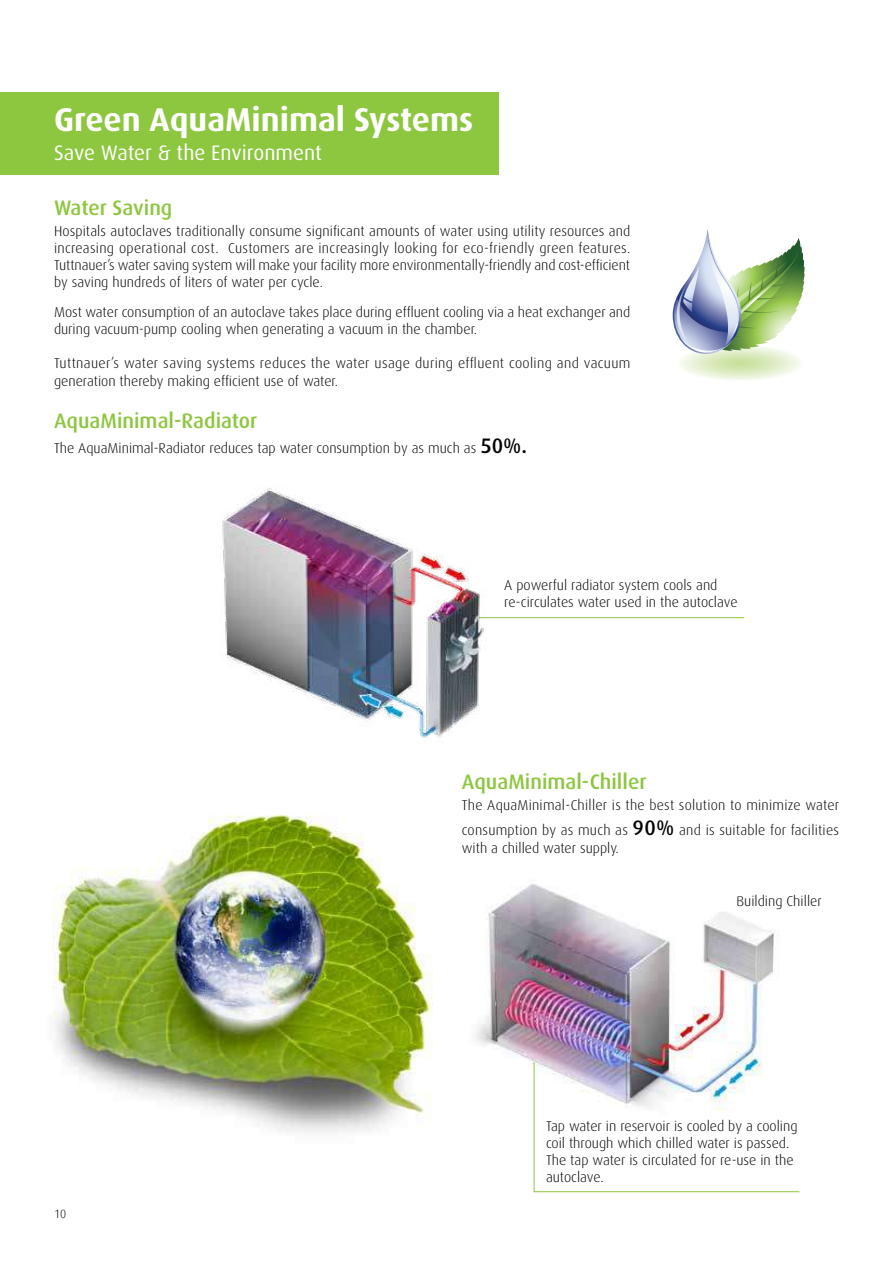
<style>
.page{position:relative;width:893px;height:1263px;background:#fff}
.page>*{position:absolute;margin:0;border:0;box-sizing:border-box;transform-origin:0 0}
.t1{font:700 33px "Dax";color:#fff}
.t2{font:500 21px "Dax";color:#8dc63f}
.t3{font:21px "Dax";color:#fff}
.t4{font:300 14.25px/17.1px "Dax";color:#000}
.t5{font:300 14.25px/17.1px "Dax";letter-spacing:.02em;color:#000}
.t6{font:300 12px "Dax";color:#000}
.s1{font-weight:500;font-size:21px}
</style>
<div class="page">
<img style="left:476px;top:884px;width:298px;height:288px">
<div style="left:0;top:92px;width:499px;height:83px;background:#8dc63f"></div>
<svg style="left:672px;top:229px;width:133px;height:151px"></svg>
<img style="left:52px;top:814px;width:381px;height:319px">
<hr style="left:452px;top:617px;width:292px;height:1px;background:#8dc63f">
<svg style="left:534px;top:1062px;width:266px;height:130px"></svg>
<img style="left:222px;top:488px;width:426px;height:250px">
<h1 class="t1" style="left:54px;top:101px;width:421px">Green AquaMinimal Systems</h1>
<h2 class="t3" style="left:54px;top:141px;width:269px">Save Water &amp; the Environment</h2>
<h2 class="t2" style="left:54px;top:196px;width:120px">Water Saving</h2>
<p class="t4" style="left:54px;top:223px;width:578px;text-align:justify">Hospitals autoclaves traditionally consume significant amounts of water using utility resources and increasing operational cost. Customers are increasingly looking for eco-friendly green features.<br>Tuttnauer’s water saving system will make your facility more environmentally-friendly and cost-efficient by saving hundreds of liters of water per cycle.</p>
<p class="t4" style="left:54px;top:304px;width:578px">Most water consumption of an autoclave takes place during effluent cooling via a heat exchanger and during vacuum-pump cooling when generating a vacuum in the chamber.</p>
<p class="t5" style="left:54px;top:355px;width:578px">Tuttnauer’s water saving systems reduces the water usage during effluent cooling and vacuum generation thereby making efficient use of water.</p>
<h2 class="t2" style="left:54px;top:409px;width:205px">AquaMinimal-Radiator</h2>
<p class="t4" style="left:54px;top:440px;width:475px">The AquaMinimal-Radiator reduces tap water consumption by as much as <span class="s1">50%.</span></p>
<p class="t4" style="left:504px;top:577px;width:235px">A powerful radiator system cools and re-circulates water used in the autoclave</p>
<h2 class="t2" style="left:462px;top:770px;width:186px">AquaMinimal-Chiller</h2>
<p class="t4" style="left:462px;top:793px;width:379px;line-height:25.2px">The AquaMinimal-Chiller is the best solution to minimize water consumption by as much as <span class="s1">90%</span> and is suitable for facilities</p>
<p class="t4" style="left:462px;top:839px;width:159px">with a chilled water supply.</p>
<p class="t4" style="left:736px;top:892px;width:87px">Building Chiller</p>
<p class="t6" style="left:54px;top:1207px;width:14px">10</p>
<p class="t4" style="left:546px;top:1118px;width:253px">Tap water in reservoir is cooled by a cooling coil through which chilled water is passed.<br>The tap water is circulated for re-use in the autoclave.</p>
</div>
